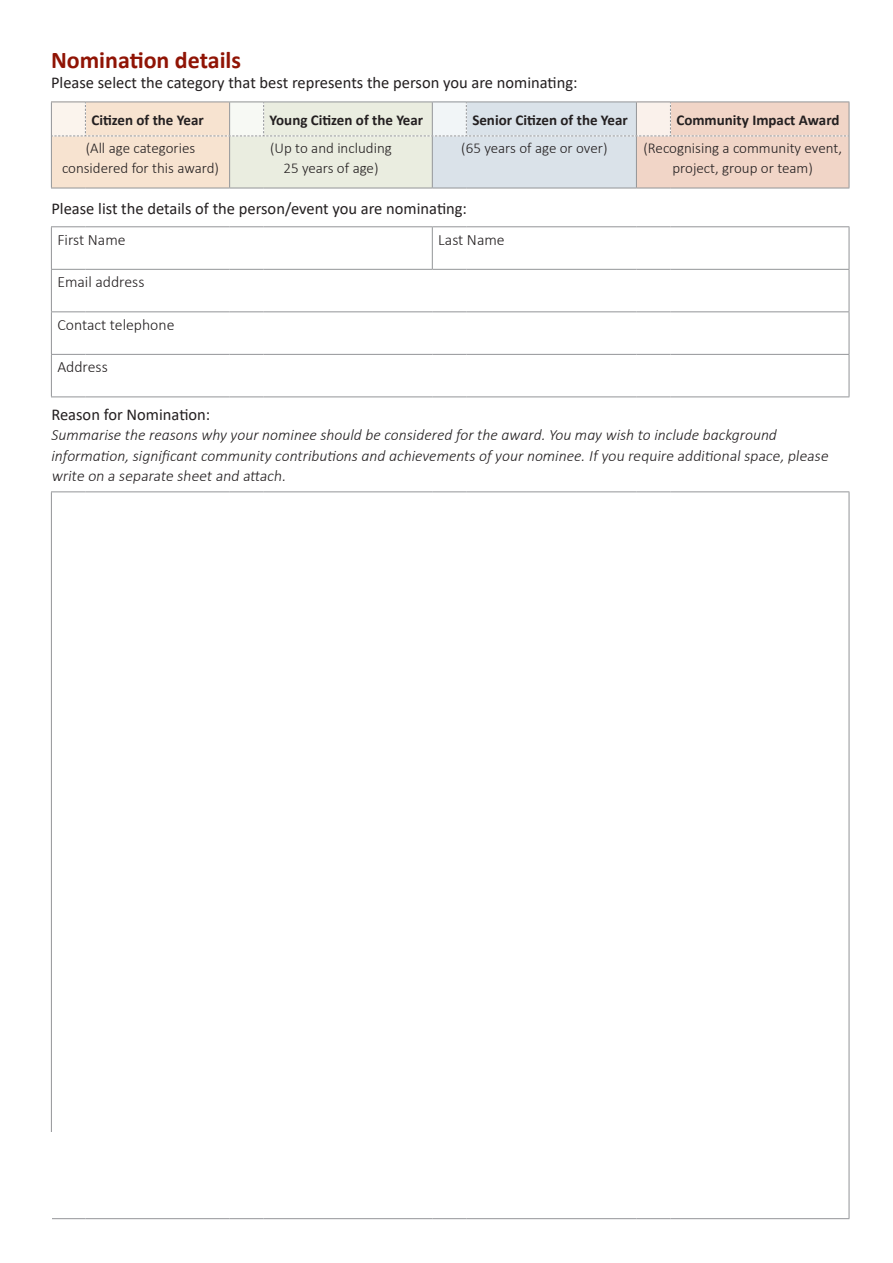
<style>
.page{position:relative;width:893px;height:1263px;background:#fff}
.page>*{position:absolute;margin:0;border:0;box-sizing:border-box;transform-origin:0 0}
.t1{font:700 24px "Calibri";color:#901405}
.t2{font:16.5px "Calibri";color:#231f20}
.t3{font:italic 300 15.75px/20.2px "Calibri";color:#231f20}
.t4{font:300 15.75px "Calibri";color:#231f20}
.t5{font:300 15px/20.2px "Calibri";color:#231f20;text-align:center}
.t6{font:700 15px "Calibri";color:#231f20}
.s1{font-style:normal}
</style>
<div class="page">
<hr style="left:849px;top:102px;width:1px;height:34px;background:#939598">
<hr style="left:849px;top:136px;width:1px;height:52px;background:#939598">
<hr style="left:51px;top:188px;width:34px;height:1px;background:#939598">
<hr style="left:85px;top:188px;width:145px;height:1px;background:#939598">
<hr style="left:230px;top:188px;width:34px;height:1px;background:#939598">
<hr style="left:264px;top:188px;width:168px;height:1px;background:#939598">
<hr style="left:432px;top:188px;width:34px;height:1px;background:#939598">
<hr style="left:466px;top:188px;width:170px;height:1px;background:#939598">
<hr style="left:636px;top:188px;width:34px;height:1px;background:#939598">
<hr style="left:670px;top:188px;width:179px;height:1px;background:#939598">
<hr style="left:51px;top:226px;width:34px;height:1px;background:#939598">
<hr style="left:51px;top:227px;width:1px;height:42px;background:#939598">
<hr style="left:85px;top:226px;width:145px;height:1px;background:#939598">
<hr style="left:230px;top:226px;width:34px;height:1px;background:#939598">
<hr style="left:264px;top:226px;width:168px;height:1px;background:#939598">
<hr style="left:432px;top:226px;width:34px;height:1px;background:#939598">
<hr style="left:432px;top:227px;width:1px;height:42px;background:#939598">
<hr style="left:466px;top:226px;width:170px;height:1px;background:#939598">
<hr style="left:636px;top:226px;width:34px;height:1px;background:#939598">
<hr style="left:670px;top:226px;width:179px;height:1px;background:#939598">
<hr style="left:849px;top:227px;width:1px;height:42px;background:#939598">
<hr style="left:51px;top:269px;width:34px;height:1px;background:#939598">
<hr style="left:51px;top:270px;width:1px;height:41px;background:#939598">
<hr style="left:85px;top:269px;width:145px;height:1px;background:#939598">
<hr style="left:230px;top:269px;width:34px;height:1px;background:#939598">
<hr style="left:264px;top:269px;width:168px;height:1px;background:#939598">
<hr style="left:432px;top:269px;width:34px;height:1px;background:#939598">
<hr style="left:466px;top:269px;width:170px;height:1px;background:#939598">
<hr style="left:636px;top:269px;width:34px;height:1px;background:#939598">
<hr style="left:670px;top:269px;width:179px;height:1px;background:#939598">
<hr style="left:849px;top:270px;width:1px;height:41px;background:#939598">
<hr style="left:51px;top:311px;width:34px;height:1px;background:#939598">
<hr style="left:51px;top:312px;width:1px;height:42px;background:#939598">
<hr style="left:85px;top:311px;width:145px;height:1px;background:#939598">
<hr style="left:230px;top:311px;width:34px;height:1px;background:#939598">
<hr style="left:264px;top:311px;width:168px;height:1px;background:#939598">
<hr style="left:432px;top:311px;width:34px;height:1px;background:#939598">
<hr style="left:466px;top:311px;width:170px;height:1px;background:#939598">
<hr style="left:636px;top:311px;width:34px;height:1px;background:#939598">
<hr style="left:670px;top:311px;width:179px;height:1px;background:#939598">
<hr style="left:849px;top:312px;width:1px;height:42px;background:#939598">
<hr style="left:51px;top:354px;width:34px;height:1px;background:#939598">
<hr style="left:51px;top:355px;width:1px;height:41px;background:#939598">
<hr style="left:85px;top:354px;width:145px;height:1px;background:#939598">
<hr style="left:230px;top:354px;width:34px;height:1px;background:#939598">
<hr style="left:264px;top:354px;width:168px;height:1px;background:#939598">
<hr style="left:432px;top:354px;width:34px;height:1px;background:#939598">
<hr style="left:466px;top:354px;width:170px;height:1px;background:#939598">
<hr style="left:636px;top:354px;width:34px;height:1px;background:#939598">
<hr style="left:670px;top:354px;width:179px;height:1px;background:#939598">
<hr style="left:849px;top:355px;width:1px;height:41px;background:#939598">
<hr style="left:51px;top:396px;width:34px;height:1px;background:#939598">
<hr style="left:85px;top:396px;width:145px;height:1px;background:#939598">
<hr style="left:230px;top:396px;width:34px;height:1px;background:#939598">
<hr style="left:264px;top:396px;width:168px;height:1px;background:#939598">
<hr style="left:432px;top:396px;width:34px;height:1px;background:#939598">
<hr style="left:466px;top:396px;width:170px;height:1px;background:#939598">
<hr style="left:636px;top:396px;width:34px;height:1px;background:#939598">
<hr style="left:670px;top:396px;width:179px;height:1px;background:#939598">
<hr style="left:51px;top:491px;width:34px;height:1px;background:#939598">
<hr style="left:51px;top:492px;width:1px;height:726px;background:#939598">
<hr style="left:85px;top:491px;width:145px;height:1px;background:#939598">
<hr style="left:230px;top:491px;width:34px;height:1px;background:#939598">
<hr style="left:264px;top:491px;width:168px;height:1px;background:#939598">
<hr style="left:432px;top:491px;width:34px;height:1px;background:#939598">
<hr style="left:466px;top:491px;width:170px;height:1px;background:#939598">
<hr style="left:636px;top:491px;width:34px;height:1px;background:#939598">
<hr style="left:670px;top:491px;width:179px;height:1px;background:#939598">
<hr style="left:849px;top:492px;width:1px;height:726px;background:#939598">
<hr style="left:51px;top:1218px;width:34px;height:1px;background:#939598">
<hr style="left:85px;top:1218px;width:145px;height:1px;background:#939598">
<hr style="left:230px;top:1218px;width:34px;height:1px;background:#939598">
<hr style="left:264px;top:1218px;width:168px;height:1px;background:#939598">
<hr style="left:432px;top:1218px;width:34px;height:1px;background:#939598">
<hr style="left:466px;top:1218px;width:170px;height:1px;background:#939598">
<hr style="left:636px;top:1218px;width:34px;height:1px;background:#939598">
<hr style="left:670px;top:1218px;width:179px;height:1px;background:#939598">
<svg style="left:51px;top:102px;width:798px;height:86px;background:#e9e1d8"></svg>
<div style="left:13px;top:1132px;width:39px;height:99px;background:#fff"></div>
<p class="t1" style="left:51px;top:43px;width:192px">Nomination details</p>
<p class="t2" style="left:51px;top:71px;width:528px">Please select the category that best represents the person you are nominating:</p>
<p class="t6" style="left:91px;top:109px;width:114px">Citizen of the Year</p>
<p class="t6" style="left:270px;top:109px;width:155px">Young Citizen of the Year</p>
<p class="t6" style="left:472px;top:109px;width:157px">Senior Citizen of the Year</p>
<p class="t6" style="left:676px;top:109px;width:165px">Community Impact Award</p>
<p class="t5" style="left:62px;top:138px;width:159px">(All age categories considered for this award)</p>
<p class="t5" style="left:270px;top:138px;width:123px">(Up to and including<br>25 years of age)</p>
<p class="t5" style="left:461px;top:138px;width:148px">(65 years of age or over)</p>
<p class="t5" style="left:643px;top:138px;width:200px">(Recognising a community event, project, group or team)</p>
<p class="t2" style="left:51px;top:197px;width:417px">Please list the details of the person/event you are nominating:</p>
<p class="t4" style="left:57px;top:230px;width:70px">First Name</p>
<p class="t4" style="left:438px;top:230px;width:68px">Last Name</p>
<p class="t4" style="left:57px;top:272px;width:89px">Email address</p>
<p class="t4" style="left:57px;top:315px;width:119px">Contact telephone</p>
<p class="t4" style="left:57px;top:357px;width:52px">Address</p>
<p class="t2" style="left:51px;top:403px;width:160px">Reason for Nomination:</p>
<p class="t3" style="left:51px;top:425px;width:781px">Summarise the reasons why your nominee should be considered for the award. You may wish to include background information, significant community contributions and achievements of your nominee. I<span class="s1">fyou require additionalspace,please write on a separate sheet and attach.</span></p>
</div>
